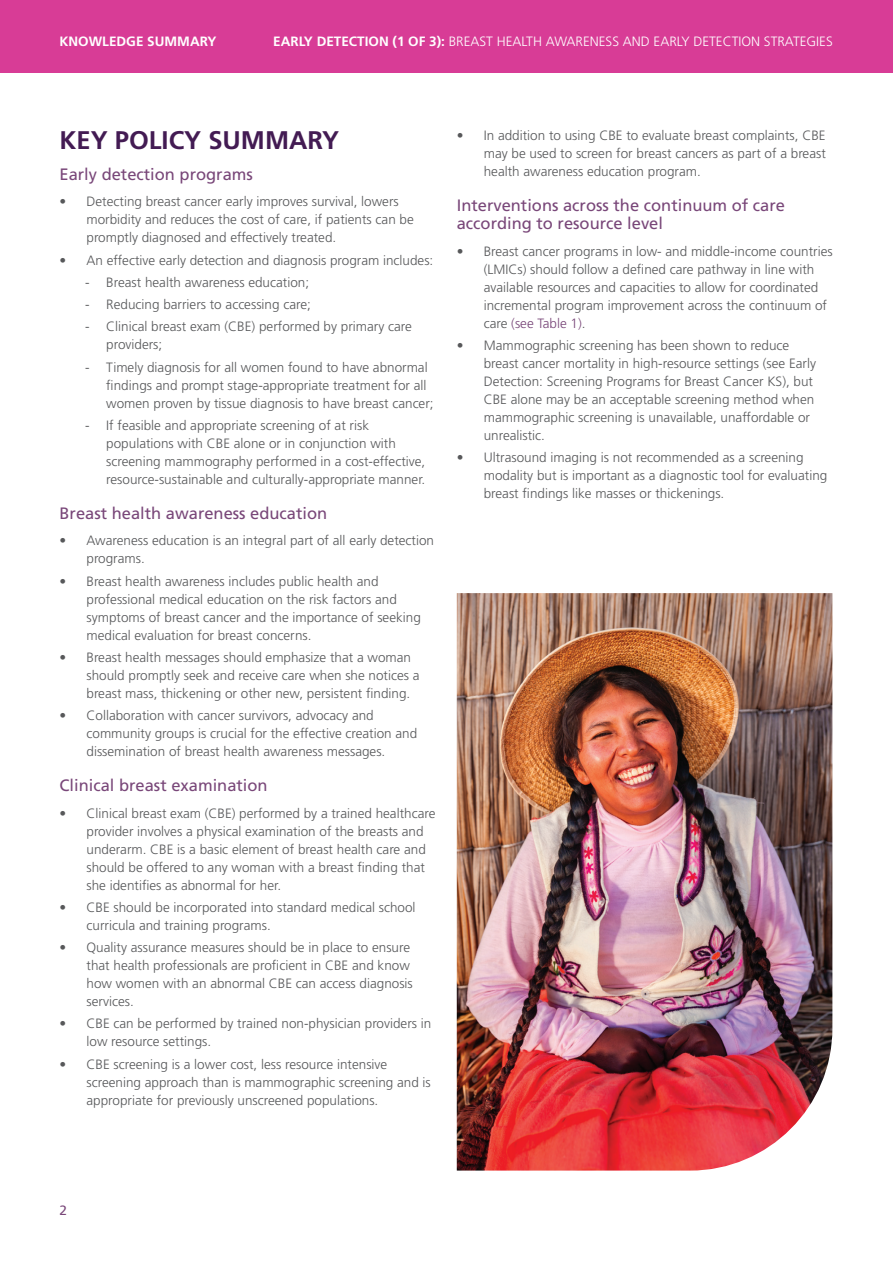
<style>
.page{position:relative;width:893px;height:1263px;background:#fff}
.page>*{position:absolute;margin:0;border:0;box-sizing:border-box;transform-origin:0 0}
.t1{font:700 25.5px "Frutiger";color:#431b53}
.t2{font:16.5px/18px "Frutiger";color:#794779}
.t3{font:300 13.5px/18px "Frutiger";color:#57585a}
.t4{font:300 13.5px "Frutiger";color:#fff}
.t5{font:700 13.5px "Frutiger";color:#fff}
.t6{font:13.5px "Frutiger";color:#794779}
.s1{font-weight:700}
.s2{color:#794779}
</style>
<div class="page">
<hr style="left:892px;top:0;width:1px;height:1263px;background:#cecedf">
<div style="left:0;top:0;width:893px;height:72px;background:#d83c96"></div>
<img style="left:457px;top:593px;width:375px;height:577px">
<p class="t5" style="left:60px;top:33px;width:159px">KNOWLEDGE SUMMARY</p>
<p class="t4" style="left:273px;top:33px;width:561px"><span class="s1">EARLY DETECTION (1 OF 3):</span> BREAST HEALTH AWARENESS AND EARLY DETECTION STRATEGIES</p>
<p class="t1" style="left:60px;top:125px;width:281px">KEY POLICY SUMMARY</p>
<p class="t2" style="left:60px;top:165px;width:195px">Early detection programs</p>
<p class="t3" style="left:87px;top:193px;width:329px;text-indent:-27px">• Detecting breast cancer early improves survival, lowers morbidity and reduces the cost of care, if patients can be promptly diagnosed and effectively treated.</p>
<p class="t3" style="left:60px;top:251px;width:375px">• An effective early detection and diagnosis program includes:</p>
<p class="t3" style="left:85px;top:273px;width:226px">- Breast health awareness education;</p>
<p class="t3" style="left:85px;top:296px;width:227px">- Reducing barriers to accessing care;</p>
<p class="t3" style="left:106px;top:318px;width:307px;text-indent:-21px">- Clinical breast exam (CBE) performed by primary care providers;</p>
<p class="t3" style="left:106px;top:358px;width:329px;text-indent:-21px">- Timely diagnosis for all women found to have abnormal findings and prompt stage-appropriate treatment for all women proven by tissue diagnosis to have breast cancer;</p>
<p class="t3" style="left:106px;top:416px;width:321px;text-indent:-21px">- If feasible and appropriate screening of at risk populations with CBE alone or in conjunction with screening mammography performed in a cost-effective, resource-sustainable and culturally-appropriate manner.</p>
<p class="t2" style="left:60px;top:504px;width:269px">Breast health awareness education</p>
<p class="t3" style="left:87px;top:532px;width:349px;text-indent:-27px">• Awareness education is an integral part of all early detection programs.</p>
<p class="t3" style="left:87px;top:572px;width:336px;text-indent:-27px">• Breast health awareness includes public health and professional medical education on the risk factors and symptoms of breast cancer and the importance of seeking medical evaluation for breast concerns.</p>
<p class="t3" style="left:87px;top:648px;width:335px;text-indent:-27px">• Breast health messages should emphasize that a woman should promptly seek and receive care when she notices a breast mass, thickening or other new, persistent finding.</p>
<p class="t3" style="left:87px;top:707px;width:332px;text-indent:-27px">• Collaboration with cancer survivors, advocacy and community groups is crucial for the effective creation and dissemination of breast health awareness messages.</p>
<p class="t2" style="left:60px;top:776px;width:210px">Clinical breast examination</p>
<p class="t3" style="left:87px;top:804px;width:350px;text-indent:-27px">• Clinical breast exam (CBE) performed by a trained healthcare provider involves a physical examination of the breasts and underarm. CBE is a basic element of breast health care and should be offered to any woman with a breast finding that she identifies as abnormal for her.</p>
<p class="t3" style="left:87px;top:898px;width:331px;text-indent:-27px">• CBE should be incorporated into standard medical school curricula and training programs.</p>
<p class="t3" style="left:87px;top:939px;width:328px;text-indent:-27px">• Quality assurance measures should be in place to ensure that health professionals are proficient in CBE and know how women with an abnormal CBE can access diagnosis services.</p>
<p class="t3" style="left:87px;top:1015px;width:346px;text-indent:-27px">• CBE can be performed by trained non-physician providers in low resource settings.</p>
<p class="t3" style="left:87px;top:1055px;width:346px;text-indent:-27px">• CBE screening is a lower cost, less resource intensive screening approach than is mammographic screening and is appropriate for previously unscreened populations.</p>
<p class="t3" style="left:484px;top:127px;width:344px;text-align:justify;text-indent:-27px">• In addition to using CBE to evaluate breast complaints, CBE may be used to screen for breast cancers as part of a breast health awareness education program.</p>
<p class="t2" style="left:457px;top:196px;width:330px">Interventions across the continuum of care according to resource level</p>
<p class="t3" style="left:484px;top:242px;width:350px;text-indent:-27px">• Breast cancer programs in low- and middle-income countries (LMICs) should follow a defined care pathway in line with available resources and capacities to allow for coordinated incremental program improvement across the continuum of care <span class="s2">(see Table 1)</span>.</p>
<p class="t3" style="left:484px;top:336px;width:334px;text-indent:-27px">• Mammographic screening has been shown to reduce breast cancer mortality in high-resource settings (see Early Detection: Screening Programs for Breast Cancer KS), but CBE alone may be an acceptable screening method when mammographic screening is unavailable, unaffordable or unrealistic.</p>
<p class="t3" style="left:484px;top:449px;width:345px;text-indent:-27px">• Ultrasound imaging is not recommended as a screening modality but is important as a diagnostic tool for evaluating breast findings like masses or thickenings.</p>
<p class="t6" style="left:60px;top:1203px;width:9px">2</p>
</div>
